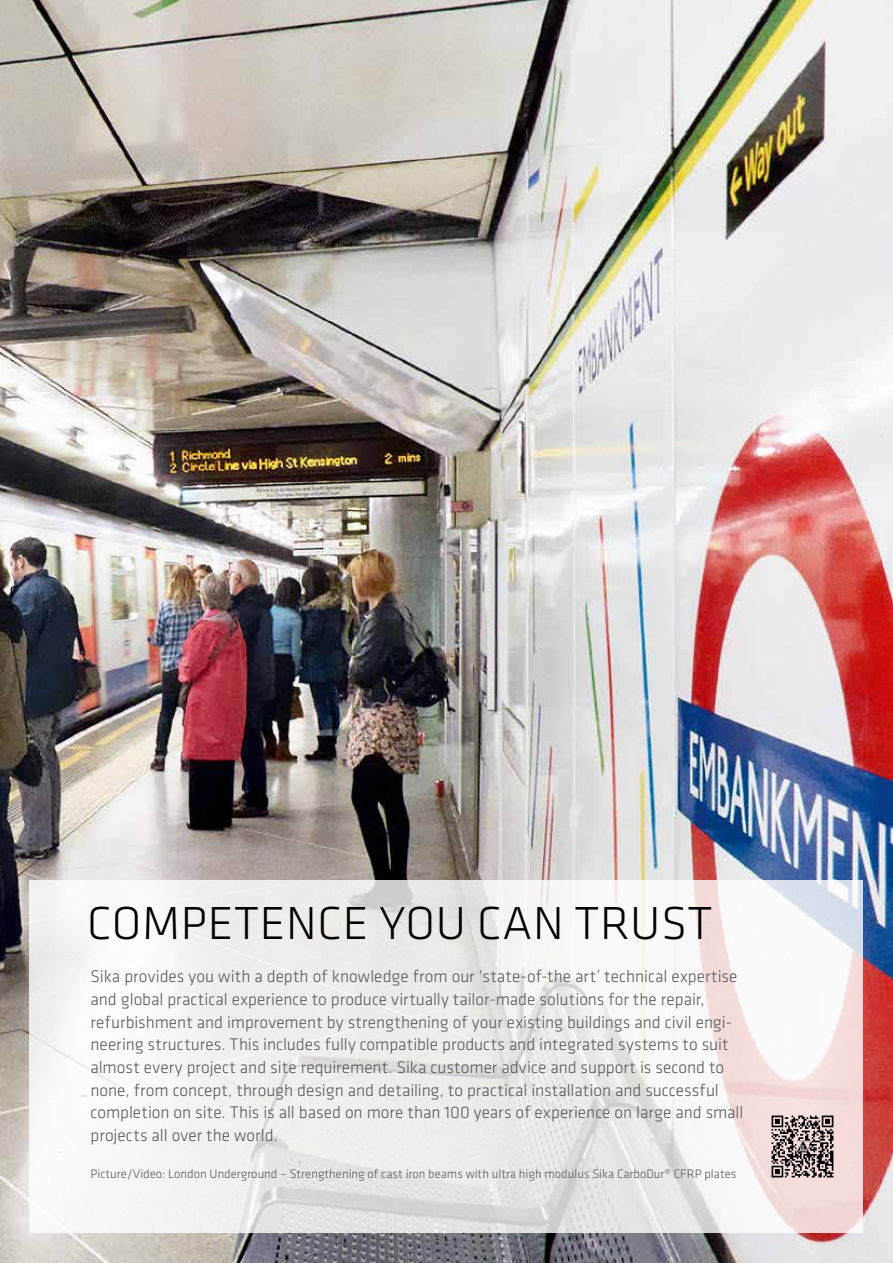
<style>
.page{position:relative;width:893px;height:1263px;background:#fff}
.page>*{position:absolute;margin:0;border:0;box-sizing:border-box;transform-origin:0 0}
.t1{font:300 48px "Klavika";letter-spacing:.015em;color:#000}
.t2{font:300 17.4px/22.6px "Klavika";color:#58585a}
.t3{font:300 12.75px "Klavika";color:#58585a}
</style>
<div class="page">
<img style="left:0;top:0;width:893px;height:1263px">
<svg style="left:30px;top:880px;width:833px;height:353px"></svg>
<img style="left:772px;top:1115px;width:61px;height:62px">
<h1 class="t1" style="left:87px;top:894px;width:627px">COMPETENCE YOU CAN TRUST</h1>
<p class="t2" style="left:91px;top:965px;width:654px">Sika provides you with a depth of knowledge from our ‘state-of-the art’ technical expertise and global practical experience to produce virtually tailor-made solutions for the repair, refurbishment and improvement by strengthening of your existing buildings and civil engi&shy;neering structures. This includes fully compatible products and integrated systems to suit almost every project and site requirement. Sika customer advice and support is second to none, from concept, through design and detailing, to practical installation and successful completion on site. This is all based on more than 100 years of experience on large and small projects all over the world.</p>
<p class="t3" style="left:91px;top:1166px;width:647px">Picture/Video: London Underground – Strengthening of cast iron beams with ultra high modulus Sika CarboDur® CFRP plates</p>
</div>
